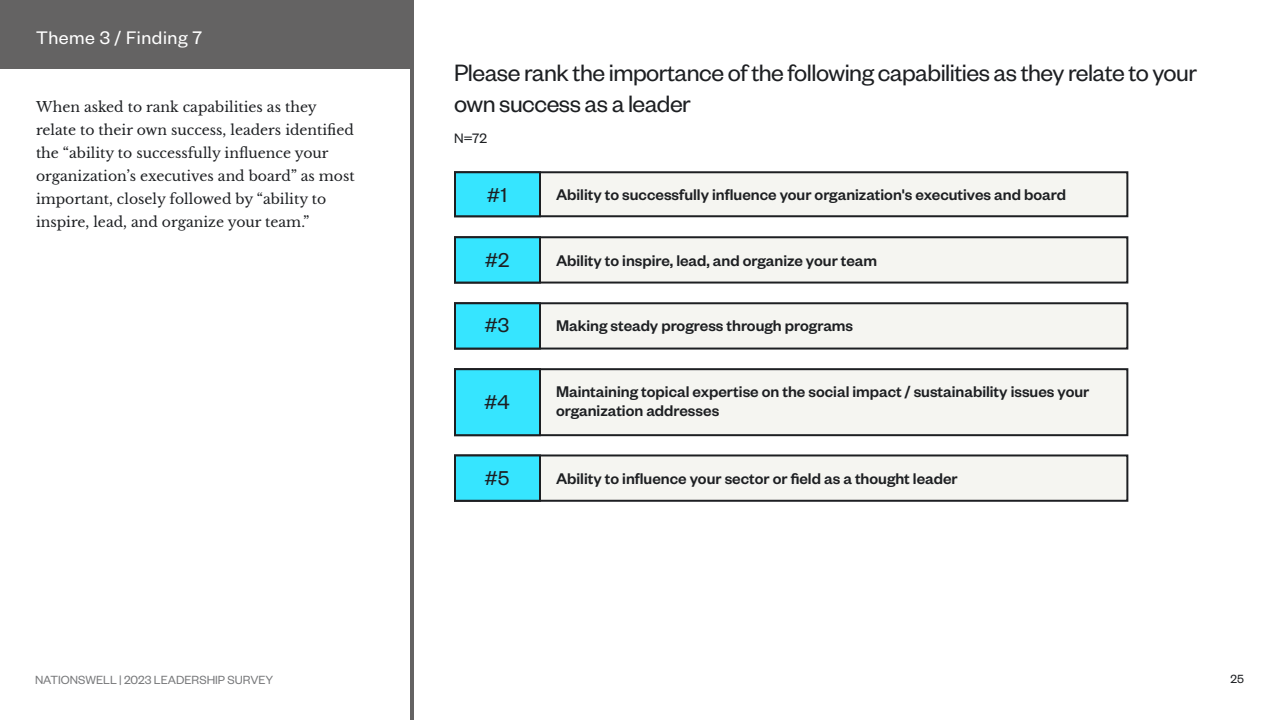
<style>
.page{position:relative;width:1280px;height:720px;background:#fff}
.page>*{position:absolute;margin:0;border:0;box-sizing:border-box;transform-origin:0 0}
.t1{font:26px "Founders Grotesk";letter-spacing:-.02em;color:#1d1f22}
.t2{font:22px "Founders Grotesk";color:#1d1f22}
.t3{font:20px "Founders Grotesk";letter-spacing:.03em;color:#fff}
.t4{font:500 17px/19px "Founders Grotesk";color:#1d1f22}
.t5{font:15px "Founders Grotesk";color:#1d1f22}
.t6{font:14px/23px "Libre Baskerville";color:#1d1f22}
.t7{font:13px "Founders Grotesk";color:#1d1f22}
</style>
<div class="page">
<hr style="left:410px;top:0;width:4px;height:720px;background:#646363">
<div style="left:454px;top:171px;width:674px;height:46px;background:#f5f5f1;border:2px solid #1d1f22"></div>
<div style="left:454px;top:171px;width:87px;height:46px;background:#36e5ff;border:2px solid #1d1f22"></div>
<div style="left:454px;top:368px;width:674px;height:68px;background:#f5f5f1;border:2px solid #1d1f22"></div>
<div style="left:454px;top:368px;width:87px;height:68px;background:#36e5ff;border:2px solid #1d1f22"></div>
<div style="left:454px;top:454px;width:674px;height:48px;background:#f5f5f1;border:2px solid #1d1f22"></div>
<div style="left:454px;top:454px;width:87px;height:48px;background:#36e5ff;border:2px solid #1d1f22"></div>
<div style="left:454px;top:302px;width:674px;height:48px;background:#f5f5f1;border:2px solid #1d1f22"></div>
<div style="left:454px;top:302px;width:87px;height:48px;background:#36e5ff;border:2px solid #1d1f22"></div>
<div style="left:454px;top:236px;width:674px;height:48px;background:#f5f5f1;border:2px solid #1d1f22"></div>
<div style="left:454px;top:236px;width:87px;height:48px;background:#36e5ff;border:2px solid #1d1f22"></div>
<div style="left:0;top:0;width:414px;height:68px;background:#646363"></div>
<p class="t3" style="left:36px;top:25px;width:168px">Theme 3 / Finding 7</p>
<h1 class="t1" style="left:454px;top:57px;width:745px">Please rank the importance of the following capabilities as they relate to your</h1>
<p class="t6" style="left:36px;top:96px;width:282px">When asked to rank capabilities as they</p>
<h1 class="t1" style="left:454px;top:88px;width:238px">own success as a leader</h1>
<p class="t6" style="left:36px;top:119px;width:320px">relate to their own success, leaders identified the “ability to successfully influence your organization’s executives and board” as most important, closely followed by “ability to inspire, lead, and organize your team.”</p>
<p class="t5" style="left:454px;top:129px;width:34px">N=72</p>
<p class="t2" style="left:487px;top:181px;width:22px">#1</p>
<p class="t4" style="left:556px;top:184px;width:511px">Ability to successfully influence your organization's executives and board</p>
<p class="t2" style="left:485px;top:247px;width:26px">#2</p>
<p class="t4" style="left:556px;top:250px;width:323px">Ability to inspire, lead, and organize your team</p>
<p class="t2" style="left:485px;top:312px;width:26px">#3</p>
<p class="t4" style="left:556px;top:316px;width:299px">Making steady progress through programs</p>
<p class="t2" style="left:484px;top:389px;width:27px">#4</p>
<p class="t4" style="left:556px;top:381px;width:535px">Maintaining topical expertise on the social impact / sustainability issues your organization addresses</p>
<p class="t2" style="left:485px;top:464px;width:26px">#5</p>
<p class="t4" style="left:556px;top:468px;width:403px">Ability to influence your sector or field as a thought leader</p>
<p class="t7" style="left:35px;top:672px;width:240px">NATIONSWELL | 2023 LEADERSHIP SURVEY</p>
<p class="t7" style="left:1231px;top:671px;width:15px">25</p>
</div>
